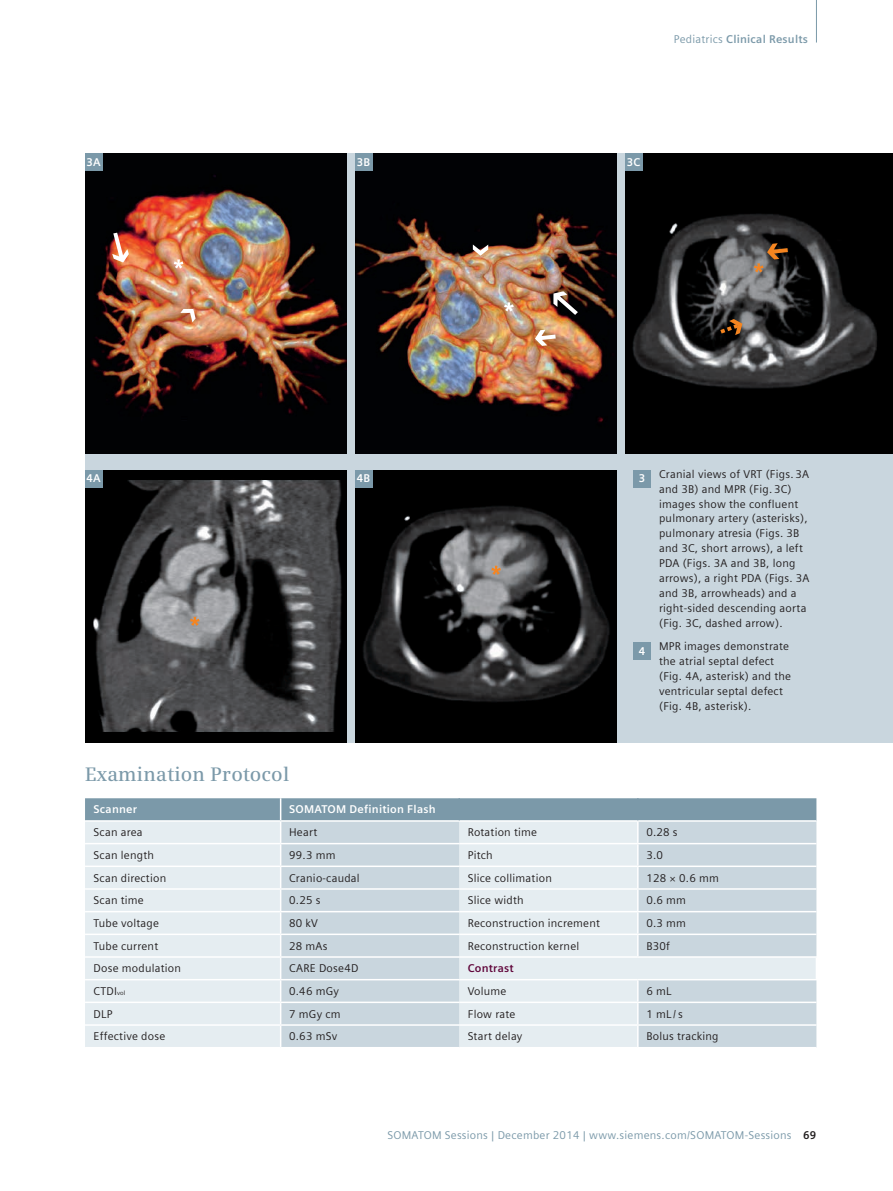
<style>
.page{position:relative;width:893px;height:1191px;background:#fff}
.page>*{position:absolute;margin:0;border:0;box-sizing:border-box;transform-origin:0 0}
.t1{font:600 19.5px "Siemens Serif";letter-spacing:.01em;color:#7b99a9}
.t2{font:11.25px/14.9px "Siemens Sans";letter-spacing:.02em;color:#231f20}
.t3{font:11.25px "Siemens Sans";letter-spacing:.02em;color:#7b99a9}
.t4{font:700 11.25px "Siemens Sans";letter-spacing:.02em;color:#fff}
.t5{font:700 11.25px "Siemens Sans";letter-spacing:.02em;color:#7b99a9}
.t6{font:700 11.25px "Siemens Sans";letter-spacing:.02em;color:#60053a}
.s1{font-weight:400}
.s2{font-size:6.15px}
.s3{font-weight:700;color:#231f20}
</style>
<div class="page">
<div style="left:85px;top:153px;width:808px;height:589px;background:#c9d6de"></div>
<img style="left:85px;top:153px;width:262px;height:300px">
<img style="left:85px;top:470px;width:262px;height:272px">
<img style="left:355px;top:153px;width:262px;height:300px">
<img style="left:355px;top:470px;width:262px;height:272px">
<img style="left:625px;top:153px;width:268px;height:300px">
<svg style="left:85px;top:798px;width:732px;height:249px;background:#d2dde4"></svg>
<hr style="left:459px;top:979px;width:179px;height:1px;background:#fff">
<hr style="left:638px;top:979px;width:179px;height:1px;background:#fff">
<hr style="left:458px;top:798px;width:2px;height:22px;background:#7b99a9">
<hr style="left:637px;top:798px;width:2px;height:22px;background:#7b99a9">
<div style="left:85px;top:153px;width:17px;height:17px;background:#7b99a9"></div>
<div style="left:85px;top:470px;width:17px;height:17px;background:#7b99a9"></div>
<div style="left:355px;top:153px;width:17px;height:17px;background:#7b99a9"></div>
<div style="left:355px;top:470px;width:17px;height:17px;background:#7b99a9"></div>
<div style="left:625px;top:153px;width:17px;height:17px;background:#7b99a9"></div>
<svg style="left:535px;top:330px;width:21px;height:16px"></svg>
<svg style="left:553px;top:291px;width:25px;height:24px"></svg>
<svg style="left:112px;top:233px;width:17px;height:29px"></svg>
<svg style="left:180px;top:309px;width:16px;height:13px"></svg>
<svg style="left:473px;top:244px;width:15px;height:12px"></svg>
<svg style="left:716px;top:319px;width:26px;height:17px"></svg>
<div style="left:634px;top:470px;width:17px;height:17px;background:#7b99a9"></div>
<div style="left:634px;top:642px;width:17px;height:17px;background:#7b99a9"></div>
<svg style="left:174px;top:259px;width:9px;height:9px"></svg>
<svg style="left:504px;top:302px;width:10px;height:9px"></svg>
<svg style="left:754px;top:243px;width:34px;height:29px"></svg>
<svg style="left:491px;top:566px;width:10px;height:9px"></svg>
<svg style="left:190px;top:617px;width:10px;height:9px"></svg>
<hr style="left:816px;top:0;width:1px;height:43px;background:#7b99a9">
<p class="t4" style="left:86px;top:155px;width:16px">3A</p>
<p class="t4" style="left:86px;top:472px;width:16px">4A</p>
<p class="t4" style="left:357px;top:155px;width:15px">3B</p>
<p class="t4" style="left:357px;top:472px;width:15px">4B</p>
<p class="t5" style="left:674px;top:32px;width:135px"><span class="s1">Pediatrics</span> Clinical Results</p>
<p class="t4" style="left:627px;top:155px;width:15px">3C</p>
<p class="t4" style="left:639px;top:472px;width:8px">3</p>
<p class="t4" style="left:639px;top:644px;width:8px">4</p>
<p class="t2" style="left:659px;top:466px;width:152px">Cranial views of VRT (Figs. 3A and 3B) and MPR (Fig. 3C) images show the confluent pulmonary artery (asterisks), pulmonary atresia (Figs. 3B and 3C, short arrows), a left<br>PDA (Figs. 3A and 3B, long arrows), a right PDA (Figs. 3A and 3B, arrowheads) and a right-sided descending aorta (Fig. 3C, dashed arrow).</p>
<p class="t2" style="left:659px;top:639px;width:134px">MPR images demonstrate the atrial septal defect (Fig. 4A, asterisk) and the ventricular septal defect (Fig. 4B, asterisk).</p>
<h1 class="t1" style="left:85px;top:763px;width:206px">Examination Protocol</h1>
<p class="t4" style="left:94px;top:803px;width:45px">Scanner</p>
<p class="t4" style="left:289px;top:803px;width:148px">SOMATOM Definition Flash</p>
<p class="t2" style="left:94px;top:825px;width:51px">Scan area</p>
<p class="t2" style="left:289px;top:825px;width:30px">Heart</p>
<p class="t2" style="left:468px;top:825px;width:71px">Rotation time</p>
<p class="t2" style="left:646px;top:825px;width:33px">0.28 s</p>
<p class="t2" style="left:94px;top:847px;width:62px">Scan length</p>
<p class="t2" style="left:289px;top:847px;width:48px">99.3 mm</p>
<p class="t2" style="left:468px;top:847px;width:26px">Pitch</p>
<p class="t2" style="left:646px;top:847px;width:18px">3.0</p>
<p class="t2" style="left:94px;top:870px;width:74px">Scan direction</p>
<p class="t2" style="left:289px;top:870px;width:72px">Cranio-caudal</p>
<p class="t2" style="left:468px;top:870px;width:86px">Slice collimation</p>
<p class="t2" style="left:646px;top:870px;width:74px">128 × 0.6 mm</p>
<p class="t2" style="left:94px;top:893px;width:52px">Scan time</p>
<p class="t2" style="left:289px;top:893px;width:33px">0.25 s</p>
<p class="t2" style="left:468px;top:893px;width:57px">Slice width</p>
<p class="t2" style="left:646px;top:893px;width:41px">0.6 mm</p>
<p class="t2" style="left:94px;top:915px;width:67px">Tube voltage</p>
<p class="t2" style="left:289px;top:915px;width:30px">80 kV</p>
<p class="t2" style="left:468px;top:915px;width:134px">Reconstruction increment</p>
<p class="t2" style="left:646px;top:915px;width:41px">0.3 mm</p>
<p class="t2" style="left:94px;top:938px;width:66px">Tube current</p>
<p class="t2" style="left:289px;top:938px;width:40px">28 mAs</p>
<p class="t2" style="left:468px;top:938px;width:113px">Reconstruction kernel</p>
<p class="t2" style="left:646px;top:938px;width:25px">B30f</p>
<p class="t2" style="left:94px;top:961px;width:89px">Dose modulation</p>
<p class="t2" style="left:289px;top:961px;width:71px">CARE Dose4D</p>
<p class="t6" style="left:468px;top:962px;width:48px">Contrast</p>
<p class="t2" style="left:94px;top:983px;width:33px">CTDI<span class="s2">vol</span></p>
<p class="t2" style="left:289px;top:983px;width:51px">0.46 mGy</p>
<p class="t2" style="left:468px;top:983px;width:40px">Volume</p>
<p class="t2" style="left:646px;top:983px;width:27px">6 mL</p>
<p class="t2" style="left:94px;top:1006px;width:20px">DLP</p>
<p class="t2" style="left:289px;top:1006px;width:53px">7 mGy cm</p>
<p class="t2" style="left:468px;top:1006px;width:49px">Flow rate</p>
<p class="t2" style="left:646px;top:1006px;width:38px">1 mL/s</p>
<p class="t2" style="left:94px;top:1029px;width:73px">Effective dose</p>
<p class="t2" style="left:289px;top:1029px;width:50px">0.63 mSv</p>
<p class="t2" style="left:468px;top:1029px;width:56px">Start delay</p>
<p class="t2" style="left:646px;top:1029px;width:74px">Bolus tracking</p>
<p class="t3" style="left:387px;top:1129px;width:431px">SOMATOM Sessions | December 2014 | www.siemens.com/SOMATOM-Sessions <span class="s3">69</span></p>
</div>
